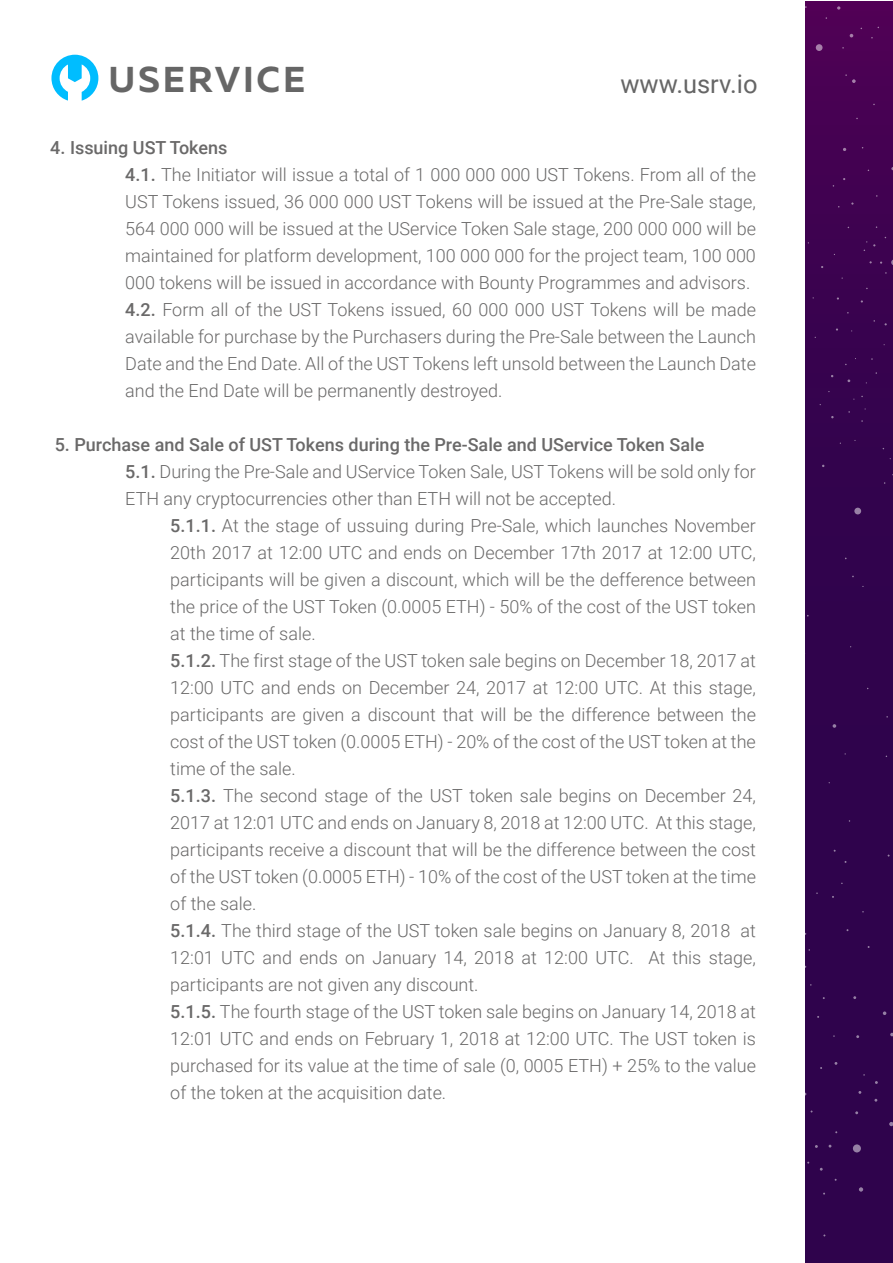
<style>
.page{position:relative;width:893px;height:1263px;background:#fff}
.page>*{position:absolute;margin:0;border:0;box-sizing:border-box;transform-origin:0 0}
.t1{font:700 35.85px "Muller";letter-spacing:.075em;color:#666}
.t2{font:25.5px "Roboto";color:#666}
.t3{font:300 18px/27px "Roboto";color:#6a6969}
.s1{font-weight:500}
</style>
<div class="page">
<div style="left:806px;top:1px;width:87px;height:1262px;background:linear-gradient(to bottom,#440252,#28044a)"></div>
<svg style="left:833px;top:724px;width:3px;height:4px"></svg>
<svg style="left:883px;top:1011px;width:3px;height:4px"></svg>
<svg style="left:889px;top:1122px;width:4px;height:4px"></svg>
<svg style="left:859px;top:1187px;width:4px;height:4px"></svg>
<div style="left:853px;top:1144px;width:8px;height:8px;background:#9680a5;border-radius:50%"></div>
<svg style="left:837px;top:6px;width:3px;height:4px"></svg>
<svg style="left:891px;top:259px;width:2px;height:6px"></svg>
<svg style="left:845px;top:74px;width:11px;height:9px"></svg>
<div style="left:816px;top:44px;width:6px;height:7px;background:#a67fa9;border-radius:50%"></div>
<div style="left:854px;top:508px;width:7px;height:6px;background:#9880a5;border-radius:50%"></div>
<svg style="left:51px;top:55px;width:47px;height:46px"></svg>
<h1 class="t1" style="left:108px;top:57px;width:198px">USERVICE</h1>
<h2 class="t2" style="left:620px;top:67px;width:139px">www.usrv.io</h2>
<p class="t3" style="left:125px;top:133px;width:632px;text-indent:-75px"><span class="s1">4. Issuing UST Tokens<br>4.1.</span> The Initiator will issue a total of 1 000 000 000 UST Tokens. From all of the UST Tokens issued, 36 000 000 UST Tokens will be issued at the Pre-Sale stage, 564 000 000 will be issued at the UService Token Sale stage, 200 000 000 will be maintained for platform development, 100 000 000 for the project team, 100 000<br>000 tokens will be issued in accordance with Bounty Programmes and advisors.<br><span class="s1">4.2.</span> Form all of the UST Tokens issued, 60 000 000 UST Tokens will be made available for purchase by the Purchasers during the Pre-Sale between the Launch Date and the End Date. All of the UST Tokens left unsold between the Launch Date and the End Date will be permanently destroyed.</p>
<p class="t3" style="left:125px;top:430px;width:632px;text-indent:-71px"><span class="s1">5. Purchase and Sale of UST Tokens during the Pre-Sale and UService Token Sale<br>5.1.</span> During the Pre-Sale and UService Token Sale, UST Tokens will be sold only for<br>ETH any cryptocurrencies other than ETH will not be accepted.</p>
<p class="t3" style="left:170px;top:511px;width:587px"><span class="s1">5.1.1.</span> At the stage of ussuing during Pre-Sale, which launches November 20th 2017 at 12:00 UTC and ends on December 17th 2017 at 12:00 UTC, participants will be given a discount, which will be the defference between the price of the UST Token (0.0005 ETH) - 50% of the cost of the UST token at the time of sale.<br><span class="s1">5.1.2.</span> The first stage of the UST token sale begins on December 18, 2017 at 12:00 UTC and ends on December 24, 2017 at 12:00 UTC. At this stage, participants are given a discount that will be the difference between the cost of the UST token (0.0005 ETH) - 20% of the cost of the UST token at the time of the sale.<br><span class="s1">5.1.3.</span> The second stage of the UST token sale begins on December 24, 2017 at 12:01 UTC and ends on January 8, 2018 at 12:00 UTC. At this stage, participants receive a discount that will be the difference between the cost of the UST token (0.0005 ETH) - 10% of the cost of the UST token at the time of the sale.<br><span class="s1">5.1.4.</span> The third stage of the UST token sale begins on January 8, 2018 at 12:01 UTC and ends on January 14, 2018 at 12:00 UTC. At this stage, participants are not given any discount.<br><span class="s1">5.1.5.</span> The fourth stage of the UST token sale begins on January 14, 2018 at 12:01 UTC and ends on February 1, 2018 at 12:00 UTC. The UST token is purchased for its value at the time of sale (0, 0005 ETH) + 25% to the value of the token at the acquisition date.</p>
</div>
